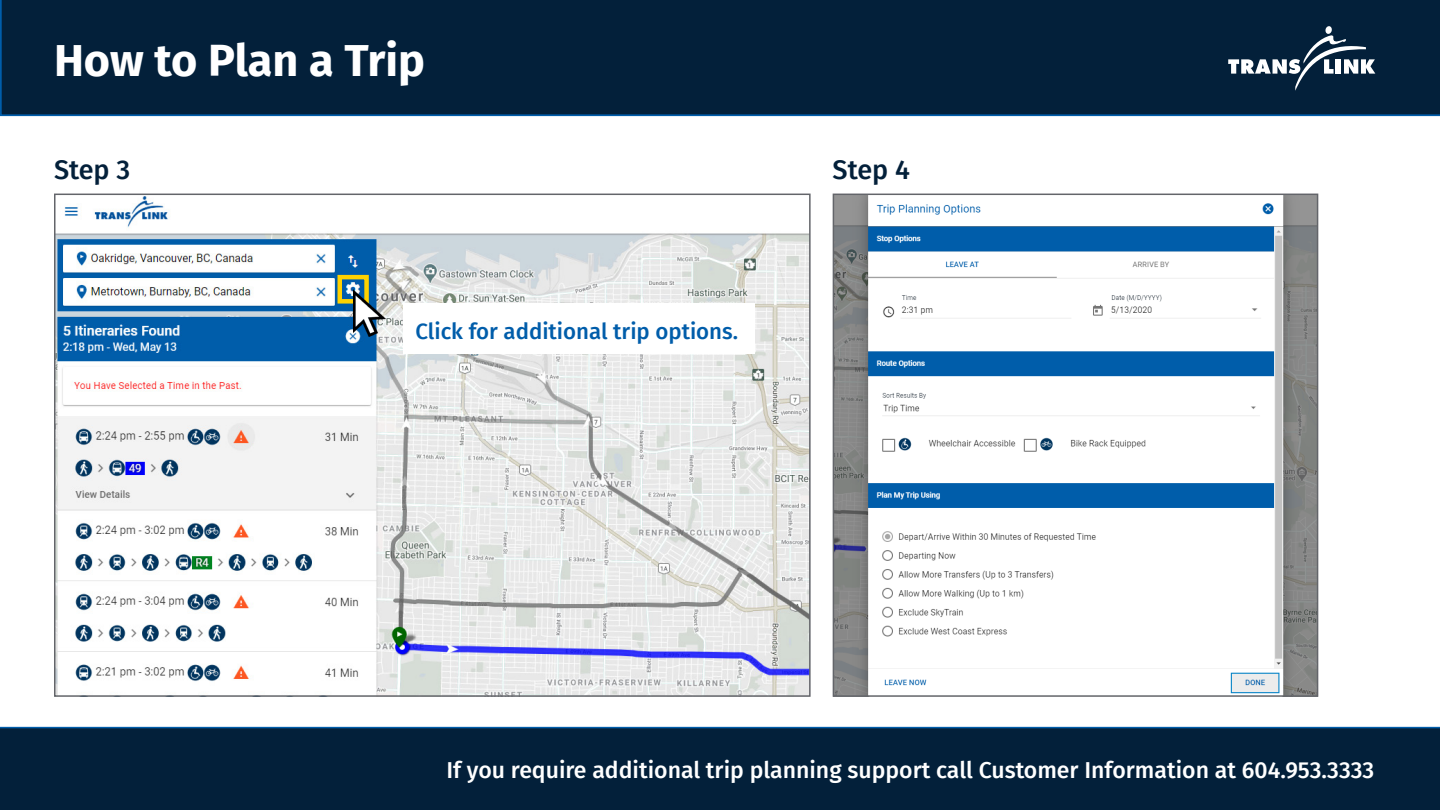
<style>
.page{position:relative;width:1440px;height:810px;background:#fff}
.page>*{position:absolute;margin:0;border:0;box-sizing:border-box;transform-origin:0 0}
.t1{font:700 45px "Fira Sans";color:#fff}
.t2{font:500 27px "Fira Sans";color:#03203a}
.t3{font:500 23.1px "Fira Sans";color:#fff}
.t4{font:500 22.2px "Fira Sans";color:#005daa}
</style>
<div class="page">
<div style="left:0;top:0;width:1440px;height:116px;background:#03203a"></div>
<svg style="left:1228px;top:26px;width:147px;height:65px;background:#30475d"></svg>
<div style="left:0;top:727px;width:1440px;height:83px;background:#03203a"></div>
<img style="left:57px;top:197px;width:751px;height:497px">
<img style="left:836px;top:197px;width:479px;height:497px">
<div style="left:833px;top:194px;width:485px;height:503px;border:2px solid #63656a"></div>
<div style="left:338px;top:275px;width:31px;height:29px;border:4px solid #ffd200"></div>
<img style="left:353px;top:289px;width:40px;height:48px">
<div style="left:403px;top:304px;width:352px;height:50px;background:#fff"></div>
<p class="t1" style="left:54px;top:23px;width:372px">How to Plan a Trip</p>
<p class="t2" style="left:54px;top:148px;width:78px">Step 3</p>
<p class="t2" style="left:833px;top:148px;width:79px">Step 4</p>
<p class="t4" style="left:415px;top:314px;width:324px">Click for additional trip options.</p>
<p class="t3" style="left:446px;top:751px;width:929px">If you require additional trip planning support call Customer Information at 604.953.3333</p>
</div>
